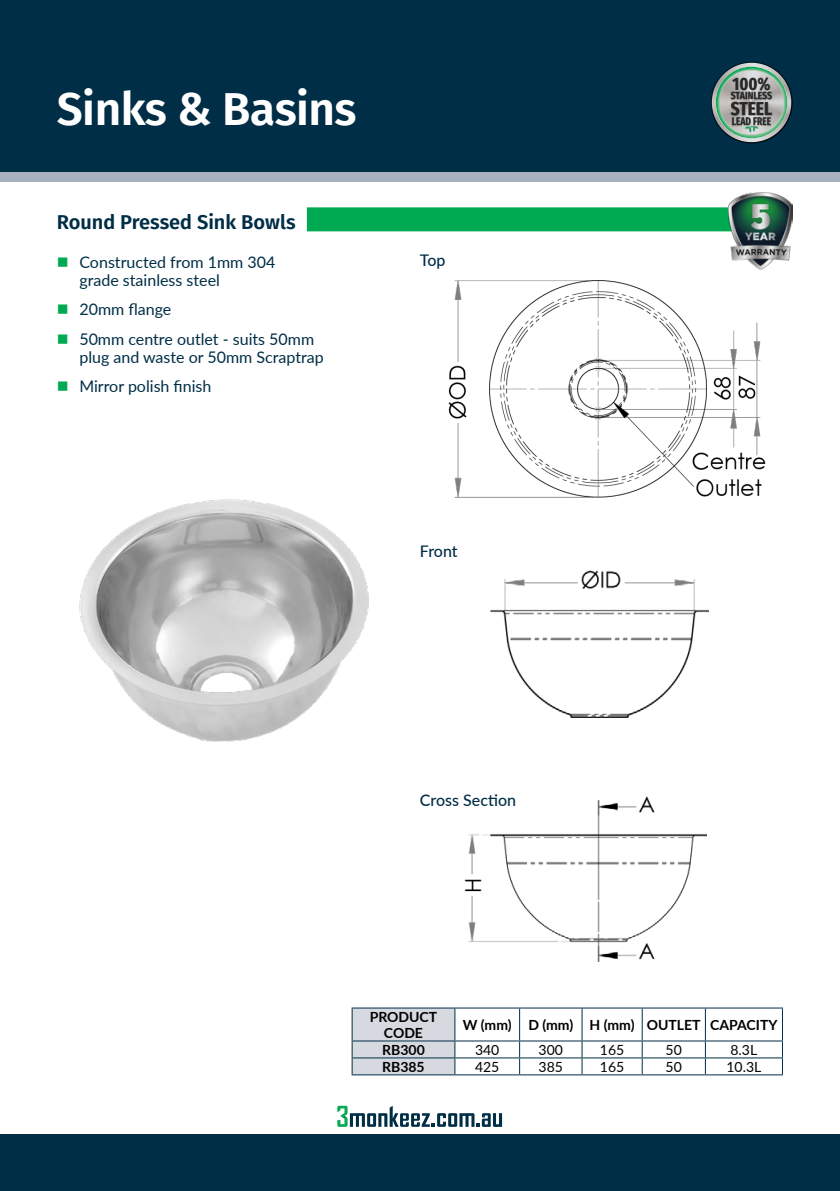
<style>
.page{position:relative;width:840px;height:1191px;background:#fff}
.page>*{position:absolute;margin:0;border:0;box-sizing:border-box;transform-origin:0 0}
.t1{font:600 46px "Fira Sans";letter-spacing:-.01em;color:#fff}
.t2{font:600 20px "Fira Sans";color:#002e46}
.t3{font:700 18.8px "Fira Sans Compressed";color:#292829}
.t4{font:700 17.6px "Fira Sans Compressed";color:#292829}
.t5{font:16px/29.4px "Lato";color:#002e46}
.t6{font:500 16px "Lato";color:#002e46}
.t7{font:700 14px/16px "Lato";color:#000;text-align:center}
.t8{font:14px "Lato";color:#000}
.t9{font:700 11.2px "Fira Sans Compressed";color:#292829;scale:.9 1}
.t10{font:700 10.4px "Fira Sans Compressed";letter-spacing:-.005em;color:#292829}
</style>
<div class="page">
<div style="left:0;top:0;width:839px;height:181px;background:#a9b0be"></div>
<div style="left:0;top:0;width:839px;height:171px;background:#002e46"></div>
<div style="left:0;top:1134px;width:839px;height:57px;background:#002e46"></div>
<div style="left:57px;top:207px;width:725px;height:24px;background:#00aa52"></div>
<div style="left:51px;top:200px;width:256px;height:41px;background:#fff"></div>
<img style="left:79px;top:499px;width:290px;height:242px">
<img style="left:448px;top:280px;width:318px;height:218px">
<img style="left:490px;top:570px;width:217px;height:148px">
<img style="left:464px;top:796px;width:242px;height:165px">
<hr style="left:351px;top:1007px;width:103px;height:1px;background:#002e46">
<hr style="left:454px;top:1007px;width:65px;height:1px;background:#002e46">
<hr style="left:519px;top:1007px;width:62px;height:1px;background:#002e46">
<hr style="left:519px;top:1008px;width:1px;height:32px;background:#002e46">
<hr style="left:581px;top:1007px;width:60px;height:1px;background:#002e46">
<hr style="left:581px;top:1008px;width:1px;height:32px;background:#002e46">
<hr style="left:641px;top:1007px;width:64px;height:1px;background:#002e46">
<hr style="left:641px;top:1008px;width:1px;height:32px;background:#002e46">
<hr style="left:705px;top:1007px;width:77px;height:1px;background:#002e46">
<hr style="left:704px;top:1008px;width:1px;height:32px;background:#002e46">
<hr style="left:781px;top:1008px;width:1px;height:32px;background:#002e46">
<hr style="left:454px;top:1040px;width:65px;height:1px;background:#002e46">
<hr style="left:519px;top:1040px;width:62px;height:1px;background:#002e46">
<hr style="left:581px;top:1040px;width:60px;height:1px;background:#002e46">
<hr style="left:641px;top:1040px;width:64px;height:1px;background:#002e46">
<hr style="left:705px;top:1040px;width:77px;height:1px;background:#002e46">
<hr style="left:454px;top:1057px;width:65px;height:1px;background:#002e46">
<svg style="left:351px;top:1008px;width:104px;height:66px;background:#cad0d7"></svg>
<hr style="left:519px;top:1057px;width:62px;height:1px;background:#002e46">
<svg style="left:519px;top:1041px;width:1px;height:33px"></svg>
<hr style="left:581px;top:1057px;width:60px;height:1px;background:#002e46">
<svg style="left:581px;top:1041px;width:1px;height:33px"></svg>
<hr style="left:641px;top:1057px;width:64px;height:1px;background:#002e46">
<svg style="left:641px;top:1041px;width:1px;height:33px"></svg>
<hr style="left:705px;top:1057px;width:77px;height:1px;background:#002e46">
<svg style="left:704px;top:1041px;width:1px;height:33px"></svg>
<hr style="left:351px;top:1074px;width:103px;height:1px;background:#002e46">
<hr style="left:454px;top:1074px;width:65px;height:1px;background:#002e46">
<hr style="left:519px;top:1074px;width:62px;height:1px;background:#002e46">
<hr style="left:581px;top:1074px;width:60px;height:1px;background:#002e46">
<hr style="left:641px;top:1074px;width:64px;height:1px;background:#002e46">
<hr style="left:705px;top:1074px;width:77px;height:1px;background:#002e46">
<img style="left:728px;top:193px;width:64px;height:76px">
<svg style="left:711px;top:61px;width:81px;height:83px"></svg>
<svg style="left:711px;top:63px;width:77px;height:79px"></svg>
<svg style="left:337px;top:1105px;width:165px;height:22px"></svg>
<h1 class="t1" style="left:57px;top:71px;width:301px">Sinks &amp; Basins</h1>
<p class="t2" style="left:57px;top:205px;width:240px">Round Pressed Sink Bowls</p>
<p class="t5" style="left:79px;top:253px;width:197px;line-height:18px">Constructed from 1mm 304 grade stainless steel</p>
<p class="t5" style="left:79px;top:294px;width:236px">20mm flange<br>50mm centre outlet - suits 50mm</p>
<p class="t5" style="left:79px;top:341px;width:246px">plug and waste or 50mm Scraptrap<br>Mirror polish finish</p>
<p class="t6" style="left:420px;top:249px;width:27px">Top</p>
<p class="t6" style="left:420px;top:540px;width:39px">Front</p>
<p class="t4" style="left:732px;top:69px;width:39px">100%</p>
<p class="t10" style="left:730px;top:87px;width:43px">STAINLESS</p>
<p class="t3" style="left:730px;top:93px;width:43px">STEEL</p>
<p class="t9" style="left:731px;top:112px;width:45px">LEAD FREE</p>
<p class="t6" style="left:420px;top:788px;width:98px">Cross Section</p>
<p class="t7" style="left:369px;top:1008px;width:69px">PRODUCT<br>CODE</p>
<p class="t7" style="left:462px;top:1016px;width:316px">W (mm) D (mm) H (mm) OUTLET CAPACITY</p>
<p class="t7" style="left:382px;top:1041px;width:44px">RB300</p>
<p class="t8" style="left:475px;top:1040px;width:26px">340</p>
<p class="t8" style="left:538px;top:1040px;width:26px">300</p>
<p class="t8" style="left:599px;top:1040px;width:26px">165</p>
<p class="t8" style="left:665px;top:1040px;width:18px">50</p>
<p class="t8" style="left:730px;top:1040px;width:28px">8.3L</p>
<p class="t7" style="left:382px;top:1058px;width:44px">RB385</p>
<p class="t8" style="left:475px;top:1057px;width:26px">425</p>
<p class="t8" style="left:538px;top:1057px;width:26px">385</p>
<p class="t8" style="left:599px;top:1057px;width:26px">165</p>
<p class="t8" style="left:665px;top:1057px;width:18px">50</p>
<p class="t8" style="left:726px;top:1057px;width:36px">10.3L</p>
</div>
